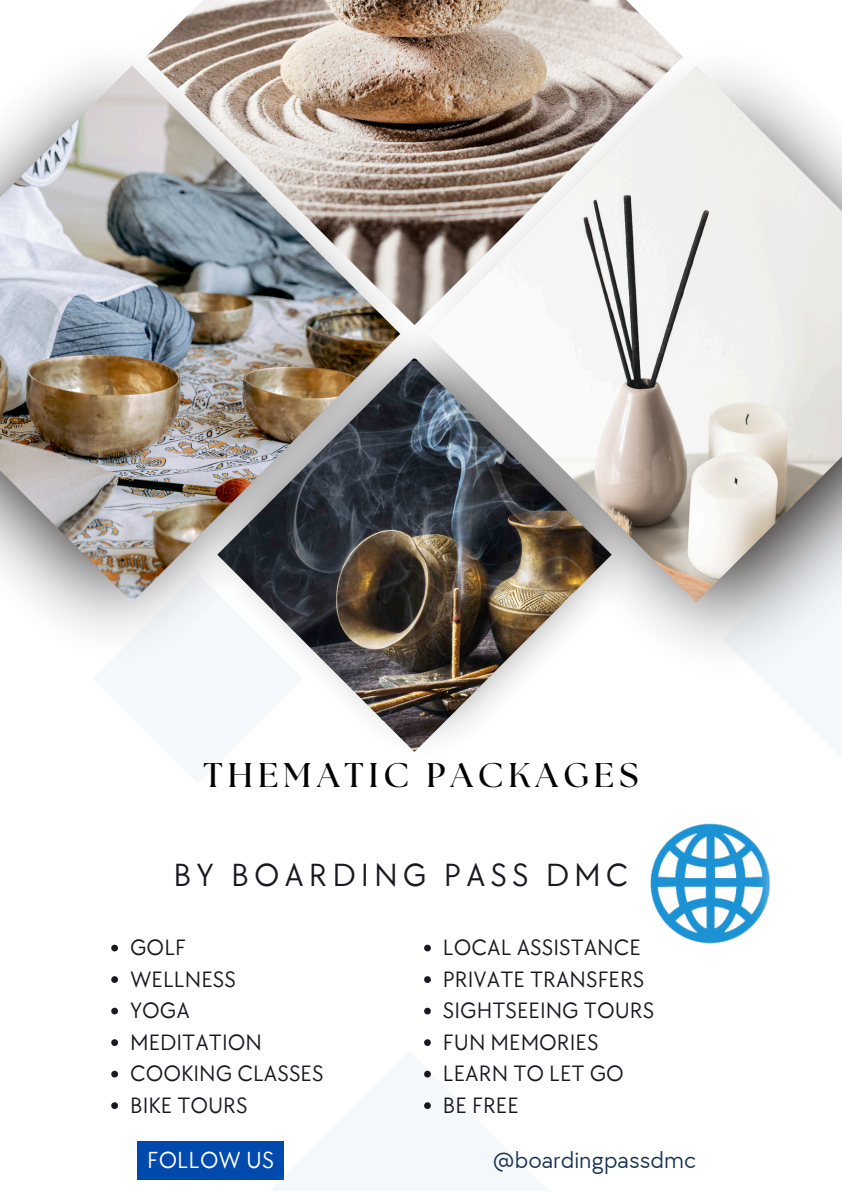
<style>
.page{position:relative;width:842px;height:1191px;background:#fff}
.page>*{position:absolute;margin:0;border:0;box-sizing:border-box;transform-origin:0 0}
.t1{font:700 34.2px "The Seasons";letter-spacing:.15em;color:#000}
.t2{font:33.1px "TT Chocolates";letter-spacing:.15em;color:#1b1820}
.t3{font:24px "TT Chocolates";color:#18324f}
.t4{font:24px "TT Chocolates";color:#fff}
.t5{font:23px "TT Chocolates";color:#1b1820}
</style>
<div class="page">
<img style="left:0;top:65px;width:400px;height:537px">
<img style="left:428px;top:65px;width:414px;height:537px">
<img style="left:146px;top:0;width:537px;height:325px">
<img style="left:217px;top:357px;width:395px;height:395px">
<svg style="left:92px;top:572px;width:211px;height:180px;fill:#f5f8fa"></svg>
<svg style="left:722px;top:460px;width:120px;height:263px"></svg>
<div style="left:138px;top:1140px;width:146px;height:39px;background:#004aad"></div>
<svg style="left:111px;top:944px;width:7px;height:7px"></svg>
<svg style="left:111px;top:976px;width:7px;height:6px"></svg>
<svg style="left:111px;top:1007px;width:7px;height:7px"></svg>
<svg style="left:111px;top:1039px;width:7px;height:6px"></svg>
<svg style="left:111px;top:1070px;width:7px;height:7px"></svg>
<svg style="left:111px;top:1102px;width:7px;height:6px"></svg>
<img style="left:650px;top:823px;width:120px;height:121px">
<svg style="left:424px;top:944px;width:7px;height:7px"></svg>
<svg style="left:424px;top:976px;width:7px;height:6px"></svg>
<svg style="left:424px;top:1007px;width:7px;height:7px"></svg>
<svg style="left:424px;top:1039px;width:7px;height:6px"></svg>
<svg style="left:424px;top:1070px;width:7px;height:7px"></svg>
<svg style="left:424px;top:1102px;width:7px;height:6px"></svg>
<p class="t1" style="left:204px;top:759px;width:436px">THEMATIC PACKAGES</p>
<p class="t2" style="left:173px;top:856px;width:457px">BY BOARDING PASS DMC</p>
<h1 class="t5" style="left:130px;top:934px;width:58px">GOLF</h1>
<p class="t5" style="left:130px;top:965px;width:107px">WELLNESS</p>
<h2 class="t5" style="left:130px;top:997px;width:61px">YOGA</h2>
<p class="t5" style="left:130px;top:1028px;width:133px">MEDITATION</p>
<p class="t5" style="left:130px;top:1060px;width:195px">COOKING CLASSES</p>
<p class="t5" style="left:130px;top:1091px;width:119px">BIKE TOURS</p>
<p class="t4" style="left:147px;top:1145px;width:128px">FOLLOW US</p>
<p class="t5" style="left:443px;top:934px;width:200px">LOCAL ASSISTANCE</p>
<p class="t5" style="left:443px;top:965px;width:203px">PRIVATE TRANSFERS</p>
<p class="t5" style="left:443px;top:997px;width:213px">SIGHTSEEING TOURS</p>
<p class="t5" style="left:443px;top:1028px;width:157px">FUN MEMORIES</p>
<p class="t5" style="left:443px;top:1060px;width:183px">LEARN TO LET GO</p>
<p class="t5" style="left:443px;top:1091px;width:77px">BE FREE</p>
<p class="t3" style="left:493px;top:1145px;width:205px">@boardingpassdmc</p>
</div>
